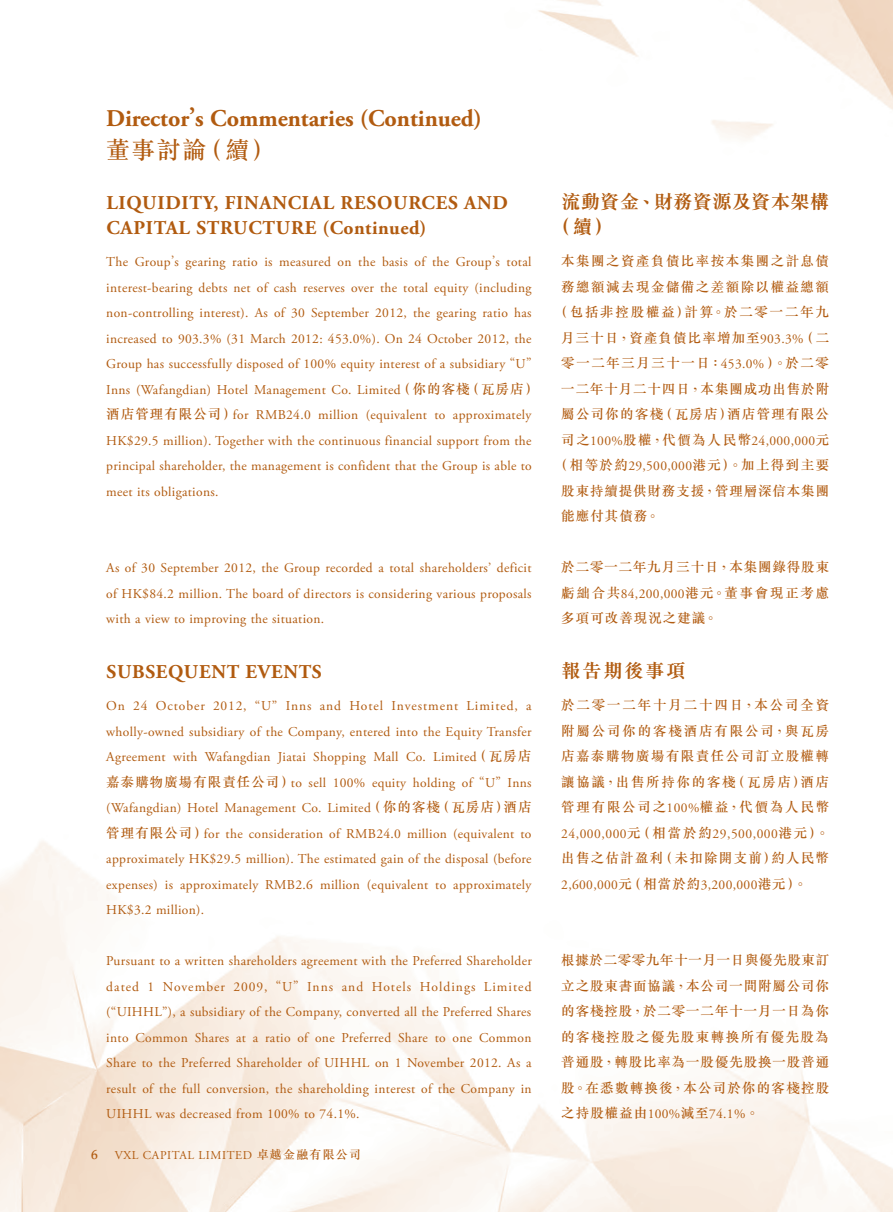
<style>
.page{position:relative;width:893px;height:1212px;background:#fff}
.page>*{position:absolute;margin:0;border:0;box-sizing:border-box;transform-origin:0 0}
.t1{font:700 24px "Adobe Garamond Pro";color:#b15b10}
.t2{font:500 24px "M Sung HK";color:#b15b10}
.Heading_1{font:700 19.5px/25.5px "Adobe Garamond Pro";letter-spacing:.04em;color:#b15b10}
.Heading_1-2{font:700 19.5px/25.5px "M Sung HK";color:#b15b10}
.Body_Text{font:13.5px/25.5px "Adobe Garamond Pro";letter-spacing:.025em;color:#b15b10;text-align:justify}
.Body_Text-2{font:500 13.5px/25.5px "M Sung HK";letter-spacing:.09em;color:#b15b10;text-align:justify}
.Body_Text-3{font:500 13.5px "M Sung HK";letter-spacing:.065em;color:#b15b10}
.Body_Text-4{font:500 13.5px "M Sung HK";letter-spacing:.11em;color:#b15b10}
.Body_Text-5{font:500 13.5px "M Sung HK";letter-spacing:.115em;color:#b15b10}
.Body_Text-6{font:500 13.5px "M Sung HK";letter-spacing:.13em;color:#b15b10}
.t3{font:500 13.5px "Palatino LT Std";color:#b15b10}
.t4{font:12px "Adobe Garamond Pro";letter-spacing:.05em;color:#b15b10}
.s1{font-family:"M Sung HK";font-weight:500}
.s2{font-family:"Adobe Garamond Pro";font-weight:400}
</style>
<div class="page">
<img style="left:0;top:0;width:893px;height:1212px">
<p class="t1" style="left:106px;top:104px;width:377px">Director’s Commentaries (Continued)</p>
<p class="t2" style="left:106px;top:133px;width:170px">董事討論（續）</p>
<p class="Heading_1" style="left:106px;top:190px;width:403px">LIQUIDITY, FINANCIAL RESOURCES AND<br>CAPITAL STRUCTURE (Continued)</p>
<p class="Body_Text" style="left:106px;top:250px;width:433px;text-align:left">The Group’s gearing ratio is measured on the basis of the Group’s total interest-bearing debts net of cash reserves over the total equity (including non-controlling interest). As of 30 September 2012, the gearing ratio has increased to 903.3% (31 March 2012: 453.0%). On 24 October 2012, the Group has successfully disposed of 100% equity interest of a subsidiary “U” Inns (Wafangdian) Hotel Management Co. Limited<span class="s1">（你的客棧（瓦房店）酒店管理有限公司）</span>for RMB24.0 million (equivalent to approximately HK$29.5 million). Together with the continuous financial support from the principal shareholder, the management is confident that the Group is able to meet its obligations.</p>
<p class="Body_Text" style="left:106px;top:556px;width:427px">As of 30 September 2012, the Group recorded a total shareholders’ deficit of HK$84.2 million. The board of directors is considering various proposals with a view to improving the situation.</p>
<p class="Heading_1" style="left:106px;top:660px;width:217px">SUBSEQUENT EVENTS</p>
<p class="Body_Text" style="left:106px;top:694px;width:427px">On 24 October 2012, “U” Inns and Hotel Investment Limited, a wholly-owned subsidiary of the Company, entered into the Equity Transfer Agreement with Wafangdian Jiatai Shopping Mall Co. Limited<span class="s1">（瓦房店嘉泰購物廣場有限責任公司）</span>to sell 100% equity holding of “U” Inns (Wafangdian) Hotel Management Co. Limited<span class="s1">（你的客棧（瓦房店）酒店管理有限公司）</span>for the consideration of RMB24.0 million (equivalent to approximately HK$29.5 million). The estimated gain of the disposal (before expenses) is approximately RMB2.6 million (equivalent to approximately HK$3.2 million).</p>
<p class="Body_Text" style="left:106px;top:949px;width:427px">Pursuant to a written shareholders agreement with the Preferred Shareholder dated 1 November 2009, “U” Inns and Hotels Holdings Limited (“UIHHL”), a subsidiary of the Company, converted all the Preferred Shares into Common Shares at a ratio of one Preferred Share to one Common Share to the Preferred Shareholder of UIHHL on 1 November 2012. As a result of the full conversion, the shareholding interest of the Company in UIHHL was decreased from 100% to 74.1%.</p>
<p class="t3" style="left:91px;top:1147px;width:8px">6</p>
<p class="t4" style="left:115px;top:1148px;width:248px">VXL CAPITAL LIMITED <span class="s1">卓越金融有限公司</span></p>
<p class="Heading_1-2" style="left:552px;top:188px;width:279px;text-indent:10px">流動資金、財務資源及資本架構（續）</p>
<p class="Body_Text-4" style="left:561px;top:252px;width:269px">本集團之資產負債比率按本集團之計息債</p>
<p class="Body_Text-4" style="left:561px;top:277px;width:269px">務總額減去現金儲備之差額除以權益總額</p>
<p class="Body_Text-6" style="left:555px;top:303px;width:276px">（包括非控股權益）計算。於二零一二年九</p>
<p class="Body_Text-2" style="left:561px;top:324px;width:269px">月三十日，資產負債比率增加至<span class="s2">903.3%</span>（二</p>
<p class="Body_Text-5" style="left:561px;top:354px;width:269px">零一二年三月三十一日：<span class="s2">453.0%</span>）。於二零</p>
<p class="Body_Text-3" style="left:561px;top:379px;width:269px">一二年十月二十四日，本集團成功出售於附</p>
<p class="Body_Text-2" style="left:561px;top:401px;width:269px">屬公司你的客棧（瓦房店）酒店管理有限公</p>
<p class="Body_Text" style="left:561px;top:428px;width:269px"><span class="s1">司之</span>100%<span class="s1">股權，代價為人民幣</span>24,000,000<span class="s1">元</span></p>
<p class="Body_Text-2" style="left:555px;top:452px;width:276px">（相等於約<span class="s2">29,500,000</span>港元）。加上得到主要</p>
<p class="Body_Text-3" style="left:561px;top:481px;width:269px">股東持續提供財務支援，管理層深信本集團</p>
<p class="Body_Text-2" style="left:561px;top:503px;width:100px">能應付其債務。</p>
<p class="Body_Text-2" style="left:561px;top:554px;width:269px">於二零一二年九月三十日，本集團錄得股東虧絀合共<span class="s2">84,200,000</span>港元。董事會現正考慮多項可改善現況之建議。</p>
<p class="Heading_1-2" style="left:561px;top:658px;width:126px">報告期後事項</p>
<p class="Body_Text-2" style="left:561px;top:692px;width:270px">於二零一二年十月二十四日，本公司全資附屬公司你的客棧酒店有限公司，與瓦房店嘉泰購物廣場有限責任公司訂立股權轉讓協議，出售所持你的客棧（瓦房店）酒店管理有限公司之<span class="s2">100%</span>權益，代價為人民幣<span class="s2">24,000,000</span>元（相當於約<span class="s2">29,500,000</span>港元）。出售之估計盈利（未扣除開支前）約人民幣<span class="s2">2,600,000</span>元（相當於約<span class="s2">3,200,000</span>港元）。</p>
<p class="Body_Text-2" style="left:561px;top:947px;width:269px">根據於二零零九年十一月一日與優先股東訂立之股東書面協議，本公司一間附屬公司你的客棧控股，於二零一二年十一月一日為你的客棧控股之優先股東轉換所有優先股為普通股，轉股比率為一股優先股換一股普通股。在悉數轉換後，本公司於你的客棧控股之持股權益由<span class="s2">100%</span>減至<span class="s2">74.1%</span>。</p>
</div>
